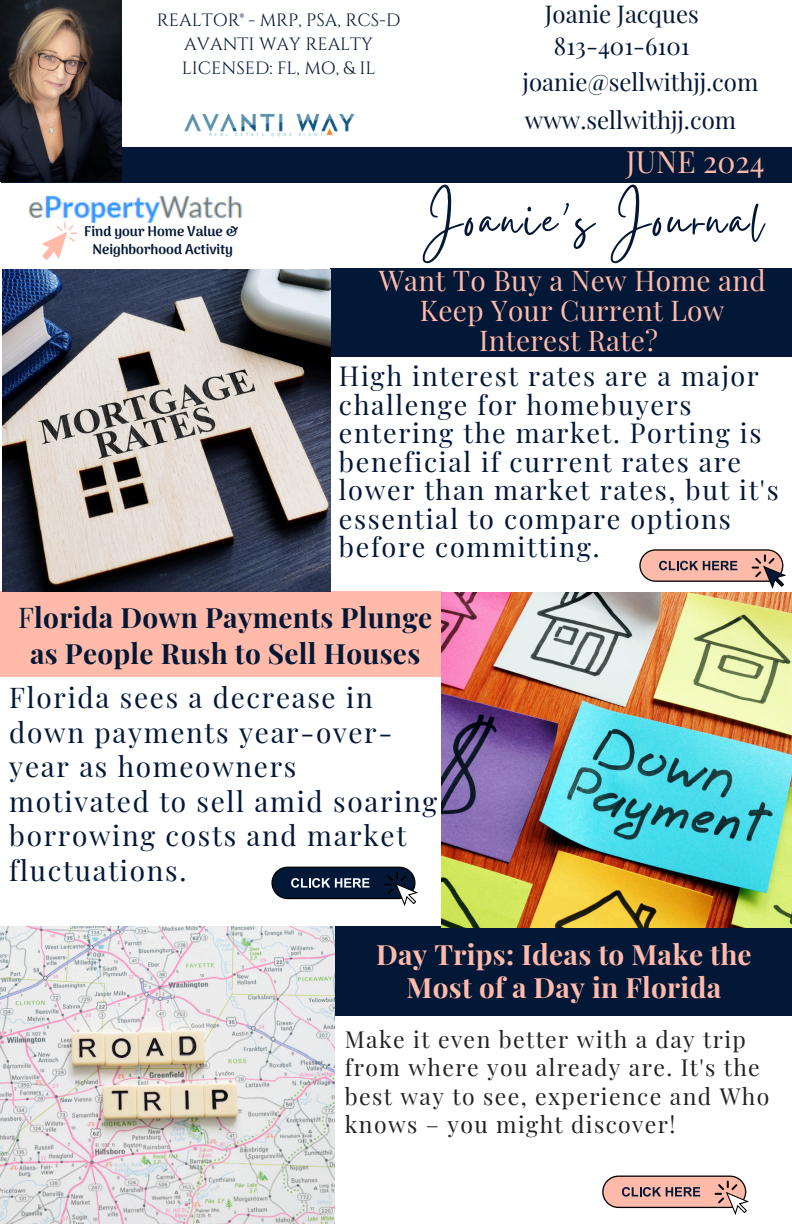
<style>
.page{position:relative;width:792px;height:1224px;background:#fff}
.page>*{position:absolute;margin:0;border:0;box-sizing:border-box;transform-origin:0 0}
.t1{font:64.6px "Gistesy";letter-spacing:.055em;color:#031837}
.t2{font:30px "Playfair Display";color:#ffbaa9}
.t3{font:28px/34.4px "Playfair Display";letter-spacing:.06em;color:#031837}
.t4{font:28px/30px "Playfair Display";letter-spacing:.01em;color:#ffbaa9;text-align:center}
.t5{font:700 28px/36px "Playfair Display";letter-spacing:.01em;color:#031837;text-align:center}
.t6{font:700 28px/33px "Playfair Display";letter-spacing:.01em;color:#ffbaa9;text-align:center}
.t7{font:27px/28.4px "Playfair Display";letter-spacing:.06em;color:#031837}
.t8{font:24px "Playfair Display";color:#031837}
.t9{font:23px/28.4px "Playfair Display";letter-spacing:.06em;color:#222}
.t10{font:17.8px/23.6px "Cinzel";color:#031837;text-align:center}
.t11{font:900 13.8px "Arima Madurai";color:#031837}
.s1{font-weight:400}
</style>
<div class="page">
<div style="left:330px;top:265px;width:462px;height:92px;background:#031837"></div>
<div style="left:0;top:591px;width:442px;height:86px;background:#ffbaa9"></div>
<div style="left:334px;top:927px;width:458px;height:88px;background:#031837"></div>
<div style="left:640px;top:550px;width:143px;height:31px;background:#ffbaa9;border-radius:16px"></div>
<div style="left:639px;top:549px;width:144px;height:33px;border:1px solid #000;border-radius:16px"></div>
<svg style="left:659px;top:561px;width:78px;height:9px"></svg>
<svg style="left:752px;top:554px;width:34px;height:34px"></svg>
<div style="left:272px;top:867px;width:143px;height:32px;background:#031837;border-radius:16px"></div>
<div style="left:271px;top:867px;width:145px;height:32px;border:1px solid #000;border-radius:16px"></div>
<svg style="left:291px;top:878px;width:78px;height:10px"></svg>
<svg style="left:384px;top:872px;width:34px;height:34px"></svg>
<div style="left:603px;top:1176px;width:143px;height:31px;background:#ffbaa9;border-radius:16px"></div>
<div style="left:602px;top:1176px;width:144px;height:32px;border:1px solid #000;border-radius:16px"></div>
<svg style="left:622px;top:1187px;width:78px;height:10px"></svg>
<svg style="left:715px;top:1181px;width:34px;height:34px"></svg>
<div style="left:1px;top:147px;width:791px;height:43px;background:#031837"></div>
<div style="left:0;top:183px;width:792px;height:85px;background:#fff"></div>
<img style="left:184px;top:113px;width:171px;height:24px">
<img style="left:28px;top:195px;width:215px;height:28px">
<svg style="left:37px;top:222px;width:41px;height:38px"></svg>
<img style="left:0;top:0;width:122px;height:182px">
<img style="left:2px;top:269px;width:329px;height:323px">
<img style="left:0;top:927px;width:335px;height:297px">
<img style="left:442px;top:593px;width:349px;height:334px">
<p class="t10" style="left:157px;top:9px;width:245px">REALTOR® - MRP, PSA, RCS-D<br>AVANTI WAY REALTY<br>LICENSED: FL, MO, &amp; IL</p>
<h5 class="t11" style="left:84px;top:224px;width:156px">Find your Home Value &amp;</h5>
<p class="t11" style="left:92px;top:241px;width:142px">Neighborhood Activity</p>
<h4 class="t8" style="left:545px;top:-3px;width:156px">Joanie Jacques</h4>
<h4 class="t8" style="left:554px;top:29px;width:137px">813-401-6101</h4>
<p class="t8" style="left:523px;top:65px;width:237px">joanie@sellwithjj.com</p>
<p class="t8" style="left:525px;top:103px;width:213px">www.sellwithjj.com</p>
<p class="t2" style="left:626px;top:140px;width:140px">JUNE 2024</p>
<h1 class="t1" style="left:429px;top:175px;width:335px">Joanie's Journal</h1>
<p class="t4" style="left:379px;top:265px;width:389px">Want To Buy a New Home and<br>Keep Your Current Low<br>Interest Rate?</p>
<p class="t7" style="left:339px;top:361px;width:441px">High interest rates are a major challenge for homebuyers entering the market. Porting is beneficial if current rates are lower than market rates, but it's essential to compare options before committing.</p>
<p class="t5" style="left:18px;top:598px;width:416px"><span class="s1">F</span>lorida Down Payments Plunge as People Rush to Sell Houses</p>
<h6 class="t3" style="left:9px;top:679px;width:429px">Florida sees a decrease in down payments year-over&shy;year as homeowners motivated to sell amid soaring borrowing costs and market fluctuations.</h6>
<h4 class="t6" style="left:376px;top:937px;width:377px">Day Trips: Ideas to Make the<br>Most of a Day in Florida</h4>
<p class="t9" style="left:345px;top:1024px;width:426px">Make it even better with a day trip from where you already are. It's the best way to see, experience and Who knows – you might discover!</p>
</div>
